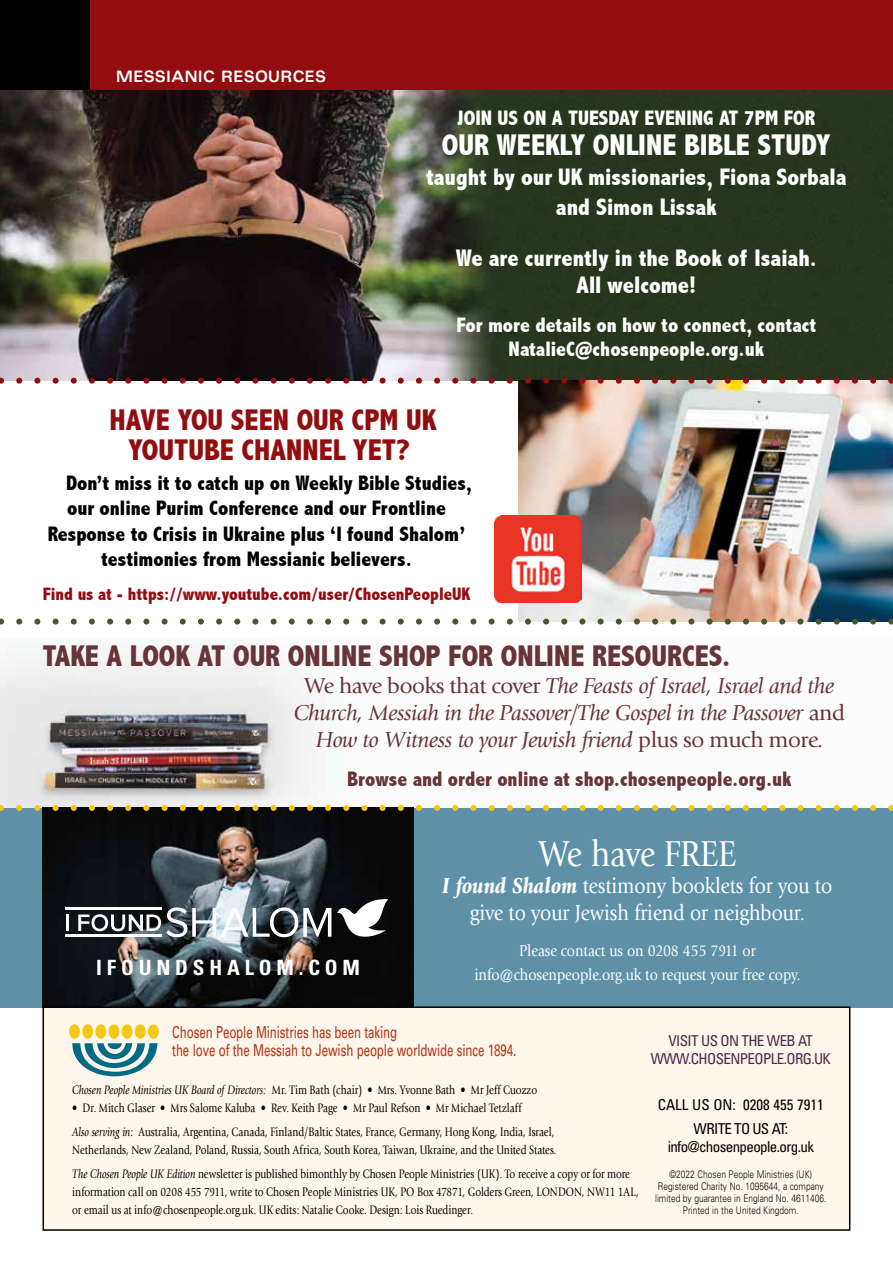
<style>
.page{position:relative;width:893px;height:1263px;background:#fff}
.page>*{position:absolute;margin:0;border:0;box-sizing:border-box;transform-origin:0 0}
.t1{font:37.5px "Giovanni";letter-spacing:-.005em;color:#fff;scale:.87 1}
.t2{font:800 condensed 30px "Abadi";color:#673437}
.t3{font:800 condensed 30px/30px "Abadi";color:#930d10;text-align:center}
.t4{font:800 condensed 30px "Abadi";color:#fff}
.t5{font:800 condensed 24px/30px "Abadi";color:#fff;text-align:center}
.t6{font:italic 22.5px/27px "Giovanni";letter-spacing:-.02em;color:#673437;text-align:center}
.t7{font:22.5px/27px "Giovanni";letter-spacing:-.005em;color:#fff;text-align:center;scale:.87 1}
.t8{font:800 condensed 21px "Abadi";color:#000}
.t9{font:800 condensed 21px/24px "Abadi";color:#fff;text-align:center}
.t10{font:800 condensed 21px "Abadi";color:#673437}
.t11{font:700 condensed 21px "Univers";letter-spacing:.23em;color:#fff}
.t12{font:800 condensed 18px "Abadi";color:#930d10}
.t13{font:16.5px/17.2px "Univers";letter-spacing:-.01em;color:#b23516;scale:.7 1}
.t14{font:16.5px/24px "Giovanni";letter-spacing:-.005em;color:#fff;text-align:center;scale:.87 1}
.t15{font:700 expanded 15.75px "Univers";letter-spacing:.025em;color:#fff;scale:.85 1}
.t16{font:condensed 15px/18px "Univers";letter-spacing:-.04em;color:#50274f;text-align:center}
.t17{font:condensed 15px/24px "Univers";color:#000;text-align:center}
.t18{font:condensed 15px "Univers";letter-spacing:-.04em;color:#000}
.t19{font:12.75px/24px "Giovanni";letter-spacing:-.005em;color:#000;scale:.8 1}
.t20{font:300 10.5px/12px "Univers";color:#000;text-align:center;scale:.8 1}
.s1{font-style:normal}
.s2{font-weight:900;font-style:italic}
.s3{font-style:italic}
</style>
<div class="page">
<img style="left:0;top:89px;width:893px;height:289px">
<img style="left:0;top:644px;width:318px;height:161px">
<div style="left:0;top:808px;width:893px;height:200px;background:#5e91a8"></div>
<img style="left:43px;top:811px;width:371px;height:195px">
<div style="left:0;top:0;width:893px;height:89px;background:#930d10"></div>
<div style="left:0;top:0;width:89px;height:89px;background:#000"></div>
<div style="left:43px;top:1007px;width:807px;height:223px;background:#fff7eb"></div>
<div style="left:43px;top:1006px;width:807px;height:225px;border:2px solid #000"></div>
<svg style="left:72px;top:1043px;width:85px;height:34px"></svg>
<div style="left:69px;top:1024px;width:11px;height:14px;background:#f5c715;border-radius:50%"></div>
<div style="left:82px;top:1024px;width:11px;height:15px;background:#f5c715;border-radius:50%"></div>
<div style="left:95px;top:1024px;width:11px;height:15px;background:#f5c715;border-radius:50%"></div>
<div style="left:109px;top:1024px;width:10px;height:15px;background:#f5c715;border-radius:50%"></div>
<div style="left:122px;top:1024px;width:11px;height:15px;background:#f5c715;border-radius:50%"></div>
<div style="left:135px;top:1024px;width:11px;height:15px;background:#f5c715;border-radius:50%"></div>
<div style="left:148px;top:1024px;width:11px;height:15px;background:#f5c715;border-radius:50%"></div>
<svg style="left:66px;top:914px;width:2px;height:17px"></svg>
<svg style="left:78px;top:907px;width:253px;height:30px;background:#7a8186"></svg>
<hr style="left:65px;top:907px;width:97px;height:3px;background:#fff">
<hr style="left:65px;top:935px;width:96px;height:2px;background:#fff">
<svg style="left:337px;top:899px;width:51px;height:40px;background:#838384"></svg>
<img style="left:519px;top:384px;width:374px;height:234px">
<svg style="left:0;top:378px;width:893px;height:6px"></svg>
<svg style="left:0;top:618px;width:893px;height:6px"></svg>
<svg style="left:0;top:805px;width:893px;height:6px"></svg>
<img style="left:494px;top:515px;width:88px;height:88px">
<p class="t15" style="left:116px;top:68px;width:248px">MESSIANIC RESOURCES</p>
<h3 class="t9" style="left:457px;top:106px;width:360px">JOIN US ON A TUESDAY EVENING AT 7PM FOR</h3>
<h2 class="t4" style="left:442px;top:127px;width:391px">OUR WEEKLY ONLINE BIBLE STUDY</h2>
<h3 class="t5" style="left:426px;top:162px;width:422px">taught by our UK missionaries, Fiona Sorbala and Simon Lissak</h3>
<h3 class="t5" style="left:456px;top:244px;width:363px;line-height:27px">We are currently in the Book of Isaiah.<br>All welcome!</h3>
<h3 class="t9" style="left:456px;top:313px;width:361px">For more details on how to connect, contact<br>NatalieC@chosenpeople.org.uk</h3>
<h2 class="t3" style="left:110px;top:405px;width:328px">HAVE YOU SEEN OUR CPM UK<br>YOUTUBE CHANNEL YET?</h2>
<h3 class="t8" style="left:66px;top:470px;width:407px">Don’t miss it to catch up on Weekly Bible Studies,</h3>
<h3 class="t8" style="left:67px;top:496px;width:380px">our online Purim Conference and our Frontline</h3>
<h3 class="t8" style="left:48px;top:521px;width:419px">Response to Crisis in Ukraine plus ‘I found Shalom’</h3>
<h3 class="t8" style="left:101px;top:547px;width:312px">testimonies from Messianic believers.</h3>
<h3 class="t12" style="left:43px;top:584px;width:429px">Find us at - https://www.youtube.com/user/ChosenPeopleUK</h3>
<h2 class="t2" style="left:43px;top:639px;width:689px">TAKE A LOOK AT OUR ONLINE SHOP FOR ONLINE RESOURCES.</h2>
<h3 class="t6" style="left:294px;top:673px;width:553px"><span class="s1">We have books that cover</span> The Feasts of Israel, Israel and the<br>Church, Messiah in the Passover/The Gospel in the Passover <span class="s1">and<br></span>How to Witness to your Jewish friend <span class="s1">plus so much more.</span></h3>
<h3 class="t10" style="left:347px;top:767px;width:446px">Browse and order online at shop.chosenpeople.org.uk</h3>
<h3 class="t11" style="left:96px;top:954px;width:265px">IFOUNDSHALOM.COM</h3>
<h1 class="t1" style="left:539px;top:832px;width:229px">We have FREE</h1>
<h3 class="t7" style="left:443px;top:872px;width:449px"><span class="s2">I found Shalom</span> testimony booklets for you to give to your Jewish friend or neighbour.</h3>
<p class="t14" style="left:474px;top:939px;width:376px">Please contact us on 0208 455 7911 or info@chosenpeople.org.uk to request your free copy.</p>
<p class="t13" style="left:172px;top:1024px;width:493px">Chosen People Ministries has been taking<br>the love of the Messiah to Jewish people worldwide since 1894.</p>
<p class="t19" style="left:72px;top:1077px;width:583px"><span class="s3">Chosen People Ministries UK Board of Directors:</span> Mr. Tim Bath (chair) • Mrs. Yvonne Bath • Mr Jeff Cuozzo</p>
<p class="t19" style="left:72px;top:1095px;width:604px">• Dr. Mitch Glaser • Mrs Salome Kaluba • Rev. Keith Page • Mr Paul Refson • Mr Michael Tetzlaff<br><span class="s3">Also serving in:</span> Australia, Argentina, Canada, Finland/Baltic States, France, Germany, Hong Kong, India, Israel,</p>
<p class="t19" style="left:72px;top:1138px;width:699px">Netherlands, New Zealand, Poland, Russia, South Africa, South Korea, Taiwan, Ukraine, and the United States.<br><span class="s3">The Chosen People UK Edition</span> newsletter is published bimonthly by Chosen People Ministries (UK). To receive a copy or for more</p>
<p class="t19" style="left:72px;top:1183px;width:709px;line-height:18px">information call on 0208 455 7911, write to Chosen People Ministries UK, PO Box 47871, Golders Green, LONDON, NW11 1AL, or email us at info@chosenpeople.org.uk. UK edits: Natalie Cooke. Design: Lois Ruedinger.</p>
<p class="t16" style="left:651px;top:1032px;width:182px">VISIT US ON THE WEB AT<br>WWW.CHOSENPEOPLE.ORG.UK</p>
<p class="t17" style="left:658px;top:1093px;width:168px">CALL US ON: 0208 455 7911<br>WRITE TO US AT:</p>
<p class="t18" style="left:668px;top:1137px;width:148px">info@chosenpeople.org.uk</p>
<p class="t20" style="left:655px;top:1168px;width:216px">©2022 Chosen People Ministries (UK)<br>Registered Charity No. 1095644, a company limited by guarantee in England No. 4611406.<br>Printed in the United Kingdom.</p>
</div>
